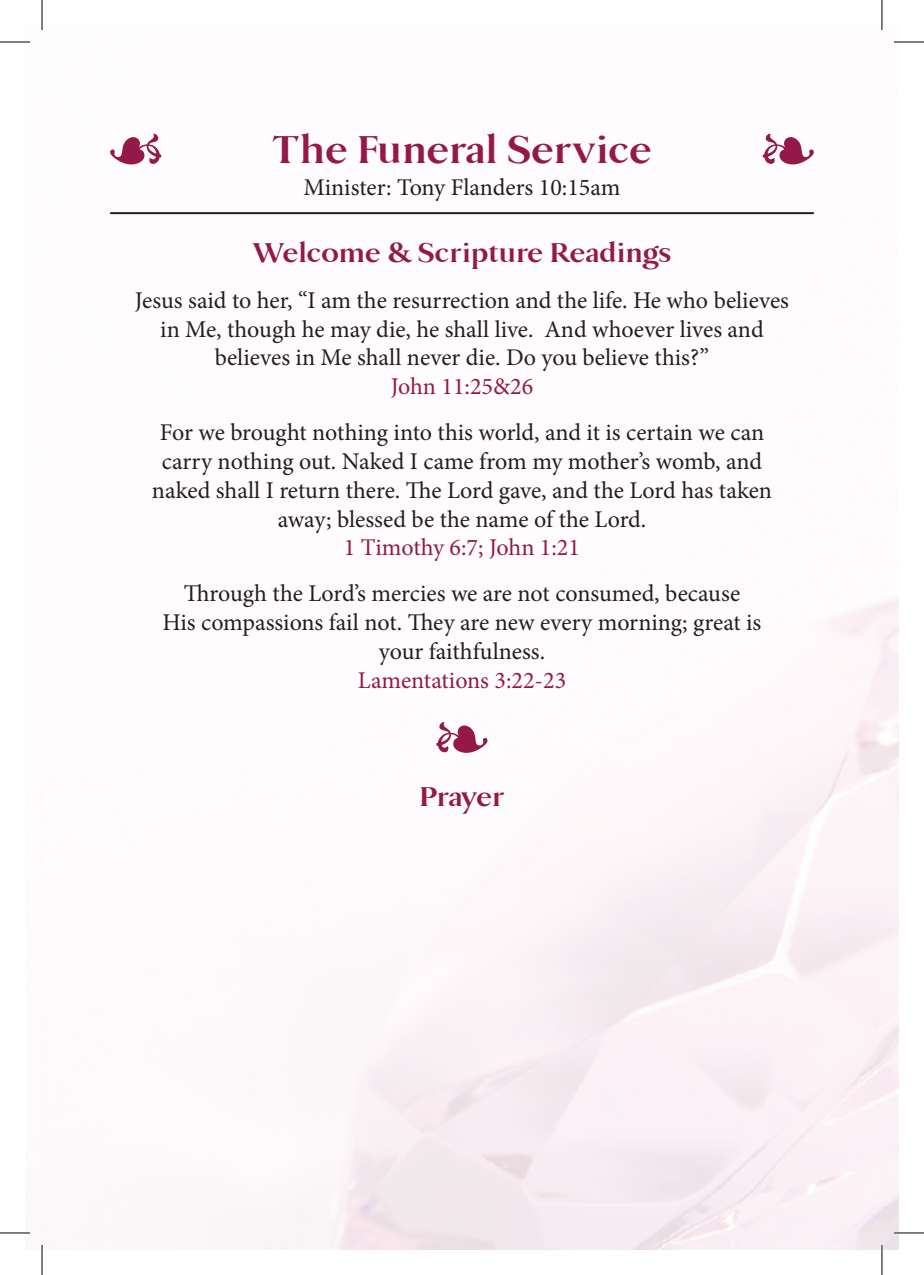
<style>
.page{position:relative;width:924px;height:1275px;background:#fff}
.page>*{position:absolute;margin:0;border:0;box-sizing:border-box;transform-origin:0 0}
.t1{font:700 40px "URW Danmark W01";color:#941948}
.t2{font:700 28px "URW Danmark W01";color:#941948}
.t3{font:24px/28.8px "Minion Pro";letter-spacing:-.005em;color:#231f20;text-align:center}
.t4{font:24px "Minion Pro";color:#941948}
</style>
<div class="page">
<img style="left:42px;top:25px;width:856px;height:1225px">
<hr style="left:110px;top:212px;width:703px;height:2px;background:#231f20">
<svg style="left:110px;top:134px;width:51px;height:33px"></svg>
<svg style="left:762px;top:134px;width:51px;height:33px"></svg>
<svg style="left:436px;top:722px;width:51px;height:33px"></svg>
<hr style="left:893px;top:41px;width:30px;height:2px;background:#fff">
<hr style="left:893px;top:1231px;width:30px;height:3px;background:#fff">
<hr style="left:880px;top:0;width:2px;height:30px;background:#fff">
<hr style="left:880px;top:1245px;width:2px;height:30px;background:#fff">
<hr style="left:0;top:42px;width:30px;height:1px;background:#000">
<hr style="left:893px;top:42px;width:30px;height:1px;background:#000">
<hr style="left:0;top:1232px;width:30px;height:1px;background:#000">
<hr style="left:893px;top:1232px;width:30px;height:1px;background:#000">
<hr style="left:42px;top:0;width:1px;height:30px;background:#000">
<hr style="left:42px;top:1245px;width:1px;height:30px;background:#000">
<hr style="left:881px;top:0;width:1px;height:30px;background:#000">
<hr style="left:881px;top:1245px;width:1px;height:30px;background:#000">
<h1 class="t1" style="left:272px;top:128px;width:381px">The Funeral Service</h1>
<p class="t3" style="left:303px;top:173px;width:318px">Minister: Tony Flanders 10:15am</p>
<p class="t2" style="left:252px;top:237px;width:420px">Welcome &amp; Scripture Readings</p>
<p class="t3" style="left:135px;top:286px;width:655px">Jesus said to her, “I am the resurrection and the life. He who believes in Me, though he may die, he shall live. And whoever lives and believes in Me shall never die. Do you believe this?”</p>
<p class="t4" style="left:390px;top:370px;width:144px">John 11:25&amp;26</p>
<p class="t3" style="left:152px;top:418px;width:621px">For we brought nothing into this world, and it is certain we can carry nothing out. Naked I came from my mother’s womb, and naked shall I return there. The Lord gave, and the Lord has taken away; blessed be the name of the Lord.</p>
<p class="t4" style="left:344px;top:531px;width:237px">1 Timothy 6:7; John 1:21</p>
<p class="t3" style="left:162px;top:579px;width:600px">Through the Lord’s mercies we are not consumed, because<br>His compassions fail not. They are new every morning; great is your faithfulness.</p>
<p class="t4" style="left:357px;top:664px;width:210px">Lamentations 3:22-23</p>
<p class="t2" style="left:419px;top:782px;width:87px">Prayer</p>
</div>
